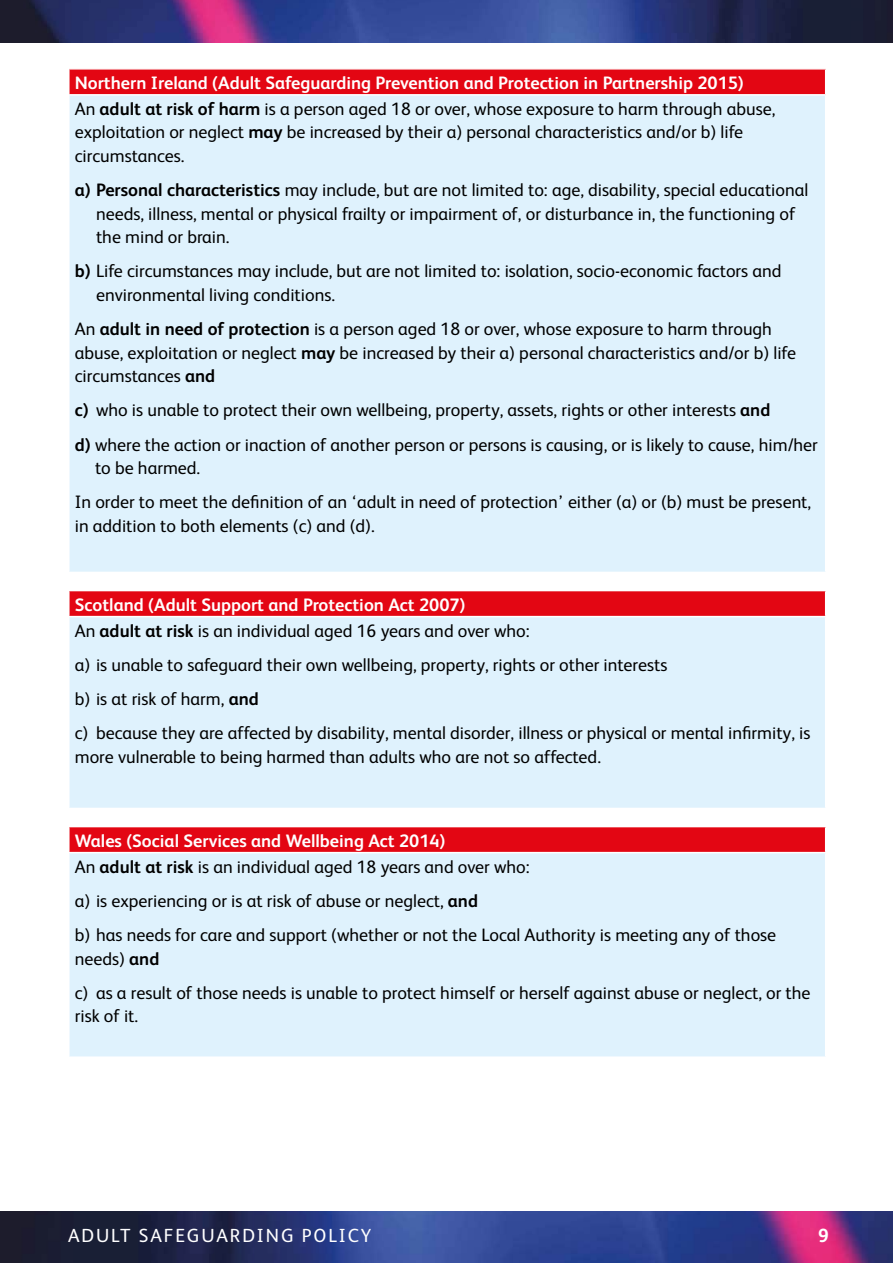
<style>
.page{position:relative;width:893px;height:1263px;background:#fff}
.page>*{position:absolute;margin:0;border:0;box-sizing:border-box;transform-origin:0 0}
.t1{font:19.05px "FS Albert";letter-spacing:.1em;color:#fff}
.t2{font:700 19.05px "FS Albert";color:#fff}
.safe-main{font:18px/23.5px "FS Albert";color:#000}
.safe-main-2{font:700 18px "FS Albert";color:#fff}
.s1{font-weight:700}
</style>
<div class="page">
<img style="left:0;top:1211px;width:893px;height:52px">
<img style="left:0;top:0;width:893px;height:43px">
<div style="left:69px;top:69px;width:757px;height:26px;background:#e30613"></div>
<div style="left:69px;top:95px;width:757px;height:477px;background:#dff2fd"></div>
<hr style="left:68px;top:68px;width:758px;height:2px;background:#fff">
<hr style="left:68px;top:70px;width:2px;height:24px;background:#fff">
<svg style="left:825px;top:70px;width:1px;height:24px"></svg>
<hr style="left:68px;top:94px;width:758px;height:2px;background:#fff">
<hr style="left:68px;top:96px;width:2px;height:476px;background:#fff">
<hr style="left:825px;top:96px;width:1px;height:476px;background:#fff">
<div style="left:69px;top:590px;width:757px;height:27px;background:#e30613"></div>
<div style="left:69px;top:617px;width:757px;height:191px;background:#dff2fd"></div>
<hr style="left:68px;top:590px;width:758px;height:1px;background:#fff">
<hr style="left:68px;top:591px;width:2px;height:25px;background:#fff">
<svg style="left:825px;top:591px;width:1px;height:25px"></svg>
<hr style="left:68px;top:616px;width:758px;height:1px;background:#fff">
<hr style="left:68px;top:617px;width:2px;height:191px;background:#fff">
<hr style="left:825px;top:617px;width:1px;height:191px;background:#fff">
<div style="left:69px;top:826px;width:757px;height:27px;background:#e30613"></div>
<div style="left:69px;top:853px;width:757px;height:204px;background:#dff2fd"></div>
<hr style="left:68px;top:826px;width:758px;height:1px;background:#fff">
<hr style="left:68px;top:827px;width:2px;height:25px;background:#fff">
<svg style="left:825px;top:827px;width:1px;height:25px"></svg>
<hr style="left:68px;top:852px;width:758px;height:1px;background:#fff">
<hr style="left:68px;top:853px;width:2px;height:203px;background:#fff">
<hr style="left:825px;top:853px;width:1px;height:203px;background:#fff">
<hr style="left:68px;top:1056px;width:758px;height:2px;background:#fff">
<p class="safe-main-2" style="left:75px;top:72px;width:670px">Northern Ireland (Adult Safeguarding Prevention and Protection in Partnership 2015)</p>
<p class="safe-main" style="left:75px;top:97px;width:702px">An <span class="s1">adult at risk of harm</span> is a person aged 18 or over, whose exposure to harm through abuse, exploitation or neglect <span class="s1">may</span> be increased by their a) personal characteristics and/or b) life circumstances.</p>
<p class="safe-main" style="left:96px;top:178px;width:714px;text-indent:-21px"><span class="s1">a) Personal characteristics</span> may include, but are not limited to: age, disability, special educational needs, illness, mental or physical frailty or impairment of, or disturbance in, the functioning of the mind or brain.</p>
<p class="safe-main" style="left:96px;top:259px;width:687px;text-indent:-21px"><span class="s1">b)</span> Life circumstances may include, but are not limited to: isolation, socio-economic factors and environmental living conditions.</p>
<p class="safe-main" style="left:75px;top:317px;width:723px">An <span class="s1">adult in need of protection</span> is a person aged 18 or over, whose exposure to harm through abuse, exploitation or neglect <span class="s1">may</span> be increased by their a) personal characteristics and/or b) life circumstances <span class="s1">and</span></p>
<p class="safe-main" style="left:75px;top:399px;width:697px"><span class="s1">c)</span> who is unable to protect their own wellbeing, property, assets, rights or other interests <span class="s1">and</span></p>
<p class="safe-main" style="left:95px;top:433px;width:724px;text-indent:-20px"><span class="s1">d)</span> where the action or inaction of another person or persons is causing, or is likely to cause, him/her to be harmed.</p>
<p class="safe-main" style="left:75px;top:490px;width:738px">In order to meet the definition of an ‘adult in need of protection’ either (a) or (b) must be present, in addition to both elements (c) and (d).</p>
<p class="safe-main-2" style="left:75px;top:594px;width:392px">Scotland (Adult Support and Protection Act 2007)</p>
<p class="safe-main" style="left:75px;top:619px;width:456px">An <span class="s1">adult at risk</span> is an individual aged 16 years and over who:</p>
<p class="safe-main" style="left:75px;top:653px;width:594px">a) is unable to safeguard their own wellbeing, property, rights or other interests</p>
<p class="safe-main" style="left:75px;top:687px;width:186px">b) is at risk of harm, <span class="s1">and</span></p>
<p class="safe-main" style="left:75px;top:721px;width:737px">c) because they are affected by disability, mental disorder, illness or physical or mental infirmity, is more vulnerable to being harmed than adults who are not so affected.</p>
<p class="safe-main-2" style="left:75px;top:830px;width:372px">Wales (Social Services and Wellbeing Act 2014)</p>
<p class="safe-main" style="left:75px;top:855px;width:456px">An <span class="s1">adult at risk</span> is an individual aged 18 years and over who:</p>
<p class="safe-main" style="left:75px;top:889px;width:405px">a) is experiencing or is at risk of abuse or neglect, <span class="s1">and</span></p>
<p class="safe-main" style="left:75px;top:923px;width:703px">b) has needs for care and support (whether or not the Local Authority is meeting any of those needs) <span class="s1">and</span></p>
<p class="safe-main" style="left:75px;top:981px;width:737px">c) as a result of those needs is unable to protect himself or herself against abuse or neglect, or the risk of it.</p>
<p class="t1" style="left:68px;top:1224px;width:305px">ADULT SAFEGUARDING POLICY</p>
<p class="t2" style="left:818px;top:1224px;width:12px">9</p>
</div>
